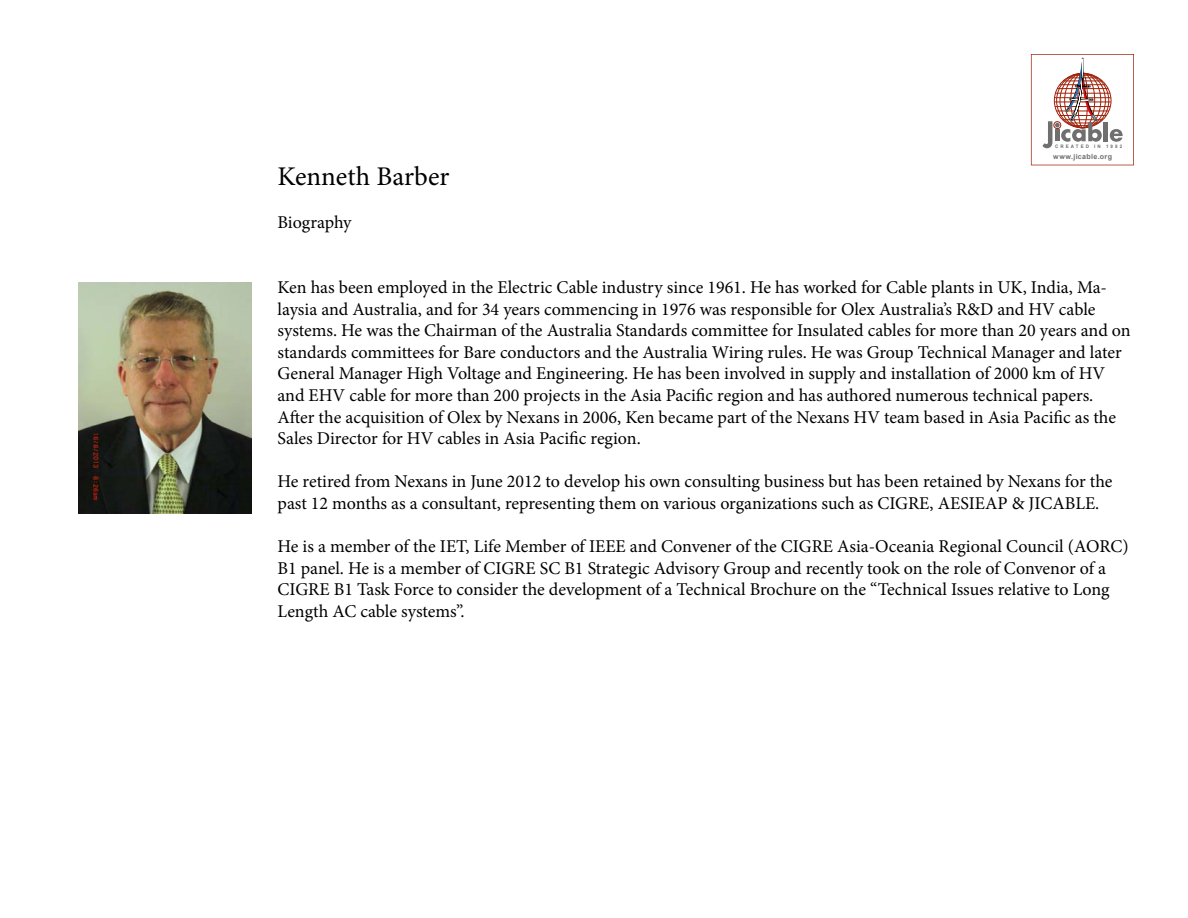
<style>
.page{position:relative;width:1188px;height:918px;background:#fff}
.page>*{position:absolute;margin:0;border:0;box-sizing:border-box;transform-origin:0 0}
.t1{font:27px "Minion Pro";color:#000}
.t2{font:18px/21.6px "Minion Pro";letter-spacing:-.005em;color:#000}
.t3{font:700 7.05px "Arial";letter-spacing:.045em;color:#706f6f}
.t4{font:700 4.8px "Arial";letter-spacing:.44em;color:#706f6f;scale:.96 1}
</style>
<div class="page">
<svg style="left:1031px;top:54px;width:103px;height:111px"></svg>
<div style="left:1054px;top:121px;width:7px;height:8px;border:1px solid #a0220a;border-radius:50%"></div>
<img style="left:79px;top:283px;width:173px;height:231px">
<p class="t4" style="left:1055px;top:143px;width:71px">CREATED IN 1982</p>
<h1 class="t1" style="left:278px;top:158px;width:174px">Kenneth Barber</h1>
<p class="t2" style="left:278px;top:212px;width:75px">Biography</p>
<p class="t3" style="left:1053px;top:152px;width:60px">www.jicable.org</p>
<p class="t2" style="left:278px;top:277px;width:855px">Ken has been employed in the Electric Cable industry since 1961. He has worked for Cable plants in UK, India, Ma&shy;laysia and Australia, and for 34 years commencing in 1976 was responsible for Olex Australia’s R&amp;D and HV cable systems. He was the Chairman of the Australia Standards committee for Insulated cables for more than 20 years and on standards committees for Bare conductors and the Australia Wiring rules. He was Group Technical Manager and later General Manager High Voltage and Engineering. He has been involved in supply and installation of 2000 km of HV and EHV cable for more than 200 projects in the Asia Pacific region and has authored numerous technical papers.<br>After the acquisition of Olex by Nexans in 2006, Ken became part of the Nexans HV team based in Asia Pacific as the Sales Director for HV cables in Asia Pacific region.</p>
<p class="t2" style="left:278px;top:471px;width:837px">He retired from Nexans in June 2012 to develop his own consulting business but has been retained by Nexans for the past 12 months as a consultant, representing them on various organizations such as CIGRE, AESIEAP &amp; JICABLE.</p>
<p class="t2" style="left:278px;top:536px;width:853px">He is a member of the IET, Life Member of IEEE and Convener of the CIGRE Asia-Oceania Regional Council (AORC)<br>B1 panel. He is a member of CIGRE SC B1 Strategic Advisory Group and recently took on the role of Convenor of a CIGRE B1 Task Force to consider the development of a Technical Brochure on the “Technical Issues relative to Long Length AC cable systems”.</p>
</div>
